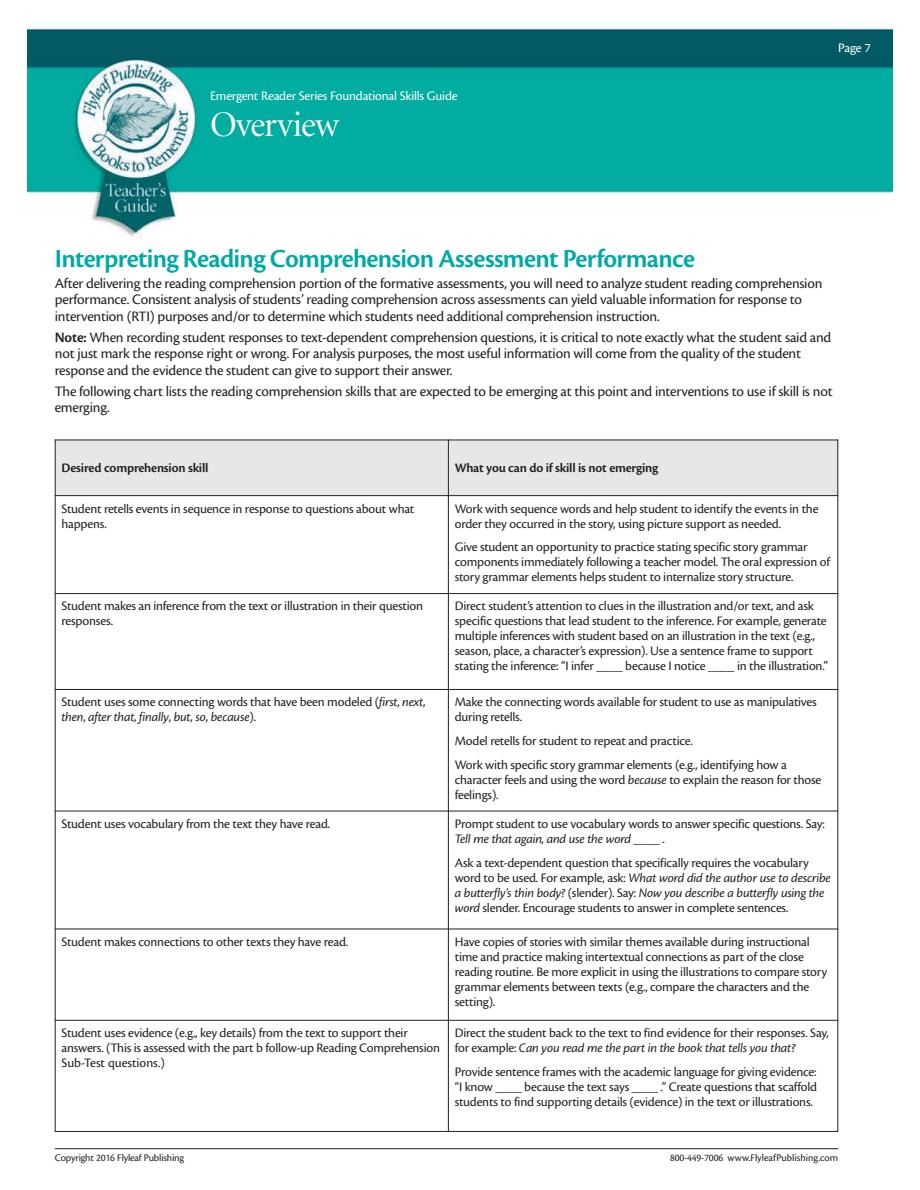
<style>
.page{position:relative;width:920px;height:1190px;background:#fff}
.page>*{position:absolute;margin:0;border:0;box-sizing:border-box;transform-origin:0 0}
.t1{font:36px "Minion Display";letter-spacing:-.025em;color:#fff}
.t2{font:600 27px "Cronos Pro";letter-spacing:-.025em;color:#00a9a7}
.t3{font:15px/16.5px "Cronos Pro";letter-spacing:-.015em;color:#231f20}
.t4{font:13.5px/15px "Cronos Pro";letter-spacing:-.015em;color:#231f20}
.t5{font:600 13.5px "Cronos Pro";letter-spacing:-.015em;color:#231f20}
.t6{font:13.5px "Cronos Pro";letter-spacing:-.015em;color:#fff}
.t7{font:10.5px "Cronos Pro";letter-spacing:-.015em;color:#231f20}
.s1{font-weight:600}
.s2{font-style:italic}
</style>
<div class="page">
<hr style="left:55px;top:1148px;width:783px;height:1px;background:#231f20">
<img style="left:28px;top:28px;width:864px;height:210px">
<div style="left:56px;top:440px;width:392px;height:55px;background:#e6e7e9"></div>
<div style="left:449px;top:440px;width:388px;height:55px;background:#e6e7e9"></div>
<hr style="left:55px;top:439px;width:1px;height:692px;background:#231f20">
<hr style="left:448px;top:439px;width:1px;height:692px;background:#231f20">
<hr style="left:837px;top:439px;width:1px;height:692px;background:#231f20">
<hr style="left:55px;top:439px;width:783px;height:1px;background:#231f20">
<hr style="left:55px;top:495px;width:783px;height:1px;background:#231f20">
<hr style="left:55px;top:593px;width:783px;height:1px;background:#231f20">
<hr style="left:55px;top:689px;width:783px;height:1px;background:#231f20">
<hr style="left:55px;top:810px;width:783px;height:1px;background:#231f20">
<hr style="left:55px;top:928px;width:783px;height:1px;background:#231f20">
<hr style="left:55px;top:1020px;width:783px;height:1px;background:#231f20">
<hr style="left:55px;top:1131px;width:783px;height:1px;background:#231f20">
<p class="t6" style="left:210px;top:91px;width:249px">Emergent Reader Series Foundational Skills Guide</p>
<h1 class="t1" style="left:210px;top:111px;width:130px">Overview</h1>
<p class="t6" style="left:838px;top:43px;width:34px">Page 7</p>
<h2 class="t2" style="left:55px;top:248px;width:641px">Interpreting Reading Comprehension Assessment Performance</h2>
<p class="t3" style="left:55px;top:276px;width:769px">After delivering the reading comprehension portion of the formative assessments, you will need to analyze student reading comprehension performance. Consistent analysis of students’ reading comprehension across assessments can yield valuable information for response to intervention (RTI) purposes and/or to determine which students need additional comprehension instruction.</p>
<p class="t3" style="left:55px;top:330px;width:778px"><span class="s1">Note:</span> When recording student responses to text-dependent comprehension questions, it is critical to note exactly what the student said and not just mark the response right or wrong. For analysis purposes, the most useful information will come from the quality of the student response and the evidence the student can give to support their answer.</p>
<p class="t3" style="left:55px;top:384px;width:779px">The following chart lists the reading comprehension skills that are expected to be emerging at this point and interventions to use if skill is not emerging.</p>
<p class="t5" style="left:62px;top:462px;width:148px">Desired comprehension skill</p>
<p class="t5" style="left:455px;top:462px;width:205px">What you can do if skill is not emerging</p>
<p class="t4" style="left:62px;top:502px;width:354px">Student retells events in sequence in response to questions about what happens.</p>
<p class="t4" style="left:455px;top:502px;width:365px">Work with sequence words and help student to identify the events in the order they occurred in the story, using picture support as needed.</p>
<p class="t4" style="left:455px;top:541px;width:377px">Give student an opportunity to practice stating specific story grammar components immediately following a teacher model. The oral expression of story grammar elements helps student to internalize story structure.</p>
<p class="t4" style="left:62px;top:600px;width:363px">Student makes an inference from the text or illustration in their question responses.</p>
<p class="t4" style="left:455px;top:600px;width:375px">Direct student’s attention to clues in the illustration and/or text, and ask specific questions that lead student to the inference. For example, generate multiple inferences with student based on an illustration in the text (e.g., season, place, a character’s expression). Use a sentence frame to support stating the inference: “I infer ____ because I notice ____ in the illustration.”</p>
<p class="t4" style="left:62px;top:695px;width:365px">Student uses some connecting words that have been modeled (<span class="s2">first</span>, <span class="s2">next</span>, <span class="s2">then</span>, <span class="s2">after that</span>, <span class="s2">finally</span>, <span class="s2">but</span>, <span class="s2">so</span>, <span class="s2">because</span>).</p>
<p class="t4" style="left:455px;top:695px;width:363px">Make the connecting words available for student to use as manipulatives during retells.</p>
<p class="t4" style="left:455px;top:730px;width:333px;line-height:23.9px">Model retells for student to repeat and practice.<br>Work with specific story grammar elements (e.g., identifying how a</p>
<p class="t4" style="left:455px;top:773px;width:368px">character feels and using the word <span class="s2">because</span> to explain the reason for those feelings).</p>
<p class="t4" style="left:62px;top:817px;width:270px">Student uses vocabulary from the text they have read.</p>
<p class="t4" style="left:455px;top:817px;width:371px">Prompt student to use vocabulary words to answer specific questions. Say:<br><span class="s2">Tell me that again, and use the word</span> ____ .</p>
<p class="t4" style="left:455px;top:856px;width:378px">Ask a text-dependent question that specifically requires the vocabulary word to be used. For example, ask: <span class="s2">What word did the author use to describe a butterfly’s thin body?</span> (slender). Say: <span class="s2">Now you describe a butterfly using the word</span> slender. Encourage students to answer in complete sentences.</p>
<p class="t4" style="left:62px;top:935px;width:288px">Student makes connections to other texts they have read.</p>
<p class="t4" style="left:455px;top:935px;width:374px">Have copies of stories with similar themes available during instructional time and practice making intertextual connections as part of the close reading routine. Be more explicit in using the illustrations to compare story grammar elements between texts (e.g., compare the characters and the setting).</p>
<p class="t4" style="left:62px;top:1026px;width:380px">Student uses evidence (e.g., key details) from the text to support their answers. (This is assessed with the part b follow-up Reading Comprehension<br>Sub-Test questions.)</p>
<p class="t4" style="left:455px;top:1026px;width:375px">Direct the student back to the text to find evidence for their responses. Say, for example: <span class="s2">Can you read me the part in the book that tells you that?</span></p>
<p class="t4" style="left:455px;top:1065px;width:364px;text-align:justify">Provide sentence frames with the academic language for giving evidence: “I know ____ because the text says ____ .” Create questions that scaffold students to find supporting details (evidence) in the text or illustrations.</p>
<p class="t7" style="left:55px;top:1153px;width:131px">Copyright 2016 Flyleaf Publishing</p>
<p class="t7" style="left:670px;top:1153px;width:170px">800-449-7006 www.FlyleafPublishing.com</p>
</div>
